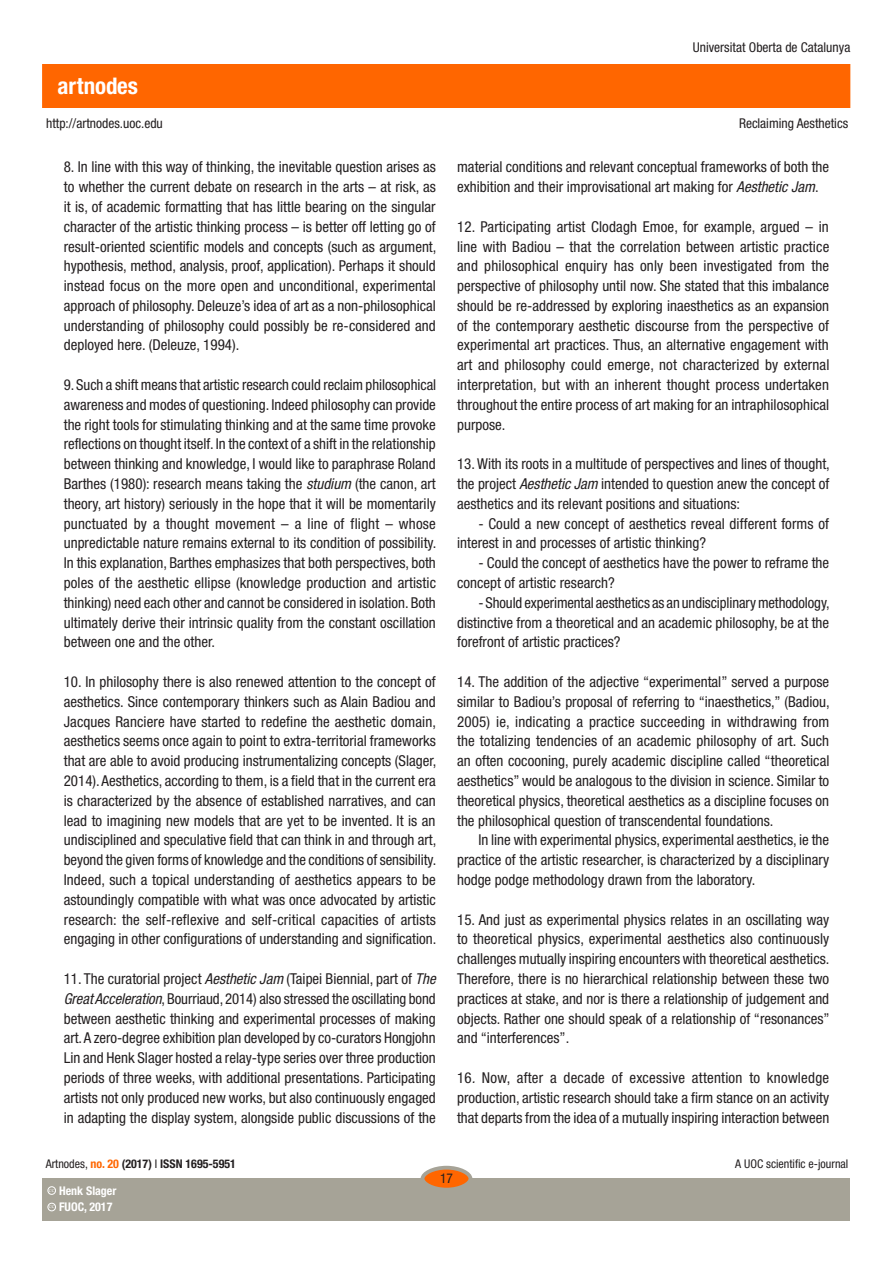
<style>
.page{position:relative;width:893px;height:1263px;background:#fff}
.page>*{position:absolute;margin:0;border:0;box-sizing:border-box;transform-origin:0 0}
.t1{font:700 condensed 22.95px "Helvetica Neue LT Std";color:#fff}
.text_general_primerp{font:condensed 15px/19.8px "Helvetica Neue LT Std";color:#231f20;text-align:justify}
.text_general{font:condensed 15px/19.8px "Helvetica Neue LT Std";color:#231f20}
.t2{font:condensed 13.5px "Helvetica Neue LT Std";color:#231f20}
.t3{font:700 condensed 12px "Helvetica Neue LT Std";color:#231f20}
.t4{font:condensed 12px "Helvetica Neue LT Std";color:#231f20}
.t5{font:700 condensed 12px "Helvetica Neue LT Std";color:#fff}
.t6{font:600 3.9px "Adobe Caslon Pro";color:#fff}
.s1{font-style:italic}
.s2{font-weight:400}
.s3{color:#f60}
</style>
<div class="page">
<div style="left:43px;top:65px;width:807px;height:42px;background:#f60"></div>
<div style="left:43px;top:1178px;width:807px;height:42px;background:#a6a397"></div>
<div style="left:422px;top:1168px;width:48px;height:21px;background:#f60;border-radius:50%"></div>
<div style="left:421px;top:1166px;width:51px;height:25px;border:4px solid #a6a397;border-radius:50%"></div>
<div style="left:48px;top:1203px;width:8px;height:8px;border:1px solid #fff;border-radius:50%"></div>
<div style="left:48px;top:1186px;width:8px;height:8px;border:1px solid #fff;border-radius:50%"></div>
<h1 class="t1" style="left:58px;top:72px;width:82px">artnodes</h1>
<p class="t2" style="left:46px;top:115px;width:118px">http://artnodes.uoc.edu</p>
<p class="text_general_primerp" style="left:64px;top:157px;width:374px">8. In line with this way of thinking, the inevitable question arises as to whether the current debate on research in the arts – at risk, as it is, of academic formatting that has little bearing on the singular character of the artistic thinking process – is better off letting go of result-oriented scientific models and concepts (such as argument, hypothesis, method, analysis, proof, application). Perhaps it should instead focus on the more open and unconditional, experimental approach of philosophy. Deleuze’s idea of art as a non-philosophical understanding of philosophy could possibly be re-considered and deployed here. (Deleuze, 1994).</p>
<p class="text_general_primerp" style="left:64px;top:375px;width:374px">9. Such a shift means that artistic research could reclaim philosophical awareness and modes of questioning. Indeed philosophy can provide the right tools for stimulating thinking and at the same time provoke reflections on thought itself. In the context of a shift in the relationship between thinking and knowledge, I would like to paraphrase Roland Barthes (1980): research means taking the <span class="s1">studium</span> (the canon, art theory, art history) seriously in the hope that it will be momentarily punctuated by a thought movement – a line of flight – whose unpredictable nature remains external to its condition of possibility.<br>In this explanation, Barthes emphasizes that both perspectives, both poles of the aesthetic ellipse (knowledge production and artistic thinking) need each other and cannot be considered in isolation. Both ultimately derive their intrinsic quality from the constant oscillation between one and the other.</p>
<p class="text_general_primerp" style="left:64px;top:672px;width:374px">10. In philosophy there is also renewed attention to the concept of aesthetics. Since contemporary thinkers such as Alain Badiou and Jacques Ranciere have started to redefine the aesthetic domain, aesthetics seems once again to point to extra-territorial frameworks that are able to avoid producing instrumentalizing concepts (Slager, 2014). Aesthetics, according to them, is a field that in the current era is characterized by the absence of established narratives, and can lead to imagining new models that are yet to be invented. It is an undisciplined and speculative field that can think in and through art, beyond the given forms of knowledge and the conditions of sensibility.<br>Indeed, such a topical understanding of aesthetics appears to be astoundingly compatible with what was once advocated by artistic research: the self-reflexive and self-critical capacities of artists engaging in other configurations of understanding and signification.</p>
<p class="text_general_primerp" style="left:64px;top:969px;width:374px">11. The curatorial project <span class="s1">Aesthetic Jam</span> (Taipei Biennial, part of <span class="s1">The Great Acceleration</span>, Bourriaud, 2014) also stressed the oscillating bond between aesthetic thinking and experimental processes of making art. A zero-degree exhibition plan developed by co-curators Hongjohn Lin and Henk Slager hosted a relay-type series over three production periods of three weeks, with additional presentations. Participating artists not only produced new works, but also continuously engaged in adapting the display system, alongside public discussions of the</p>
<p class="t2" style="left:693px;top:40px;width:159px">Universitat Oberta de Catalunya</p>
<p class="t2" style="left:739px;top:115px;width:111px">Reclaiming Aesthetics</p>
<p class="text_general_primerp" style="left:457px;top:157px;width:374px">material conditions and relevant conceptual frameworks of both the exhibition and their improvisational art making for <span class="s1">Aesthetic Jam</span>.</p>
<p class="text_general_primerp" style="left:457px;top:216px;width:374px">12. Participating artist Clodagh Emoe, for example, argued – in line with Badiou – that the correlation between artistic practice and philosophical enquiry has only been investigated from the perspective of philosophy until now. She stated that this imbalance should be re-addressed by exploring inaesthetics as an expansion of the contemporary aesthetic discourse from the perspective of experimental art practices. Thus, an alternative engagement with art and philosophy could emerge, not characterized by external interpretation, but with an inherent thought process undertaken throughout the entire process of art making for an intraphilosophical purpose.</p>
<p class="text_general_primerp" style="left:457px;top:454px;width:374px">13. With its roots in a multitude of perspectives and lines of thought, the project <span class="s1">Aesthetic Jam</span> intended to question anew the concept of aesthetics and its relevant positions and situations:</p>
<p class="text_general" style="left:457px;top:513px;width:373px;text-indent:21px">- Could a new concept of aesthetics reveal different forms of interest in and processes of artistic thinking?</p>
<p class="text_general" style="left:457px;top:553px;width:374px;text-indent:21px">- Could the concept of aesthetics have the power to reframe the concept of artistic research?</p>
<p class="text_general" style="left:457px;top:593px;width:374px;text-align:justify;text-indent:21px">- Should experimental aesthetics as an undisciplinary methodology, distinctive from a theoretical and an academic philosophy, be at the forefront of artistic practices?</p>
<p class="text_general_primerp" style="left:457px;top:672px;width:374px">14. The addition of the adjective “experimental” served a purpose similar to Badiou’s proposal of referring to “inaesthetics,” (Badiou, 2005) ie, indicating a practice succeeding in withdrawing from the totalizing tendencies of an academic philosophy of art. Such an often cocooning, purely academic discipline called “theoretical aesthetics” would be analogous to the division in science. Similar to theoretical physics, theoretical aesthetics as a discipline focuses on the philosophical question of transcendental foundations.</p>
<p class="text_general" style="left:457px;top:830px;width:374px;text-align:justify;text-indent:21px">In line with experimental physics, experimental aesthetics, ie the practice of the artistic researcher, is characterized by a disciplinary hodge podge methodology drawn from the laboratory.</p>
<p class="text_general_primerp" style="left:457px;top:909px;width:374px">15. And just as experimental physics relates in an oscillating way to theoretical physics, experimental aesthetics also continuously challenges mutually inspiring encounters with theoretical aesthetics.<br>Therefore, there is no hierarchical relationship between these two practices at stake, and nor is there a relationship of judgement and objects. Rather one should speak of a relationship of “resonances” and “interferences”.</p>
<p class="text_general_primerp" style="left:457px;top:1068px;width:374px">16<span class="s1">.</span> Now, after a decade of excessive attention to knowledge production, artistic research should take a firm stance on an activity that departs from the idea of a mutually inspiring interaction between</p>
<p class="t3" style="left:46px;top:1157px;width:192px"><span class="s2">Artnodes,</span> <span class="s3">no. 20</span> (2017) <span class="s2">I</span> ISSN 1695-5951</p>
<p class="t6" style="left:49px;top:1205px;width:7px">CC</p>
<p class="t5" style="left:59px;top:1200px;width:55px">FUOC, 2017</p>
<p class="t5" style="left:59px;top:1183px;width:59px">Henk Slager</p>
<p class="t6" style="left:49px;top:1188px;width:7px">CC</p>
<p class="t2" style="left:440px;top:1171px;width:14px">17</p>
<p class="t4" style="left:735px;top:1157px;width:115px">A UOC scientific e-journal</p>
</div>
